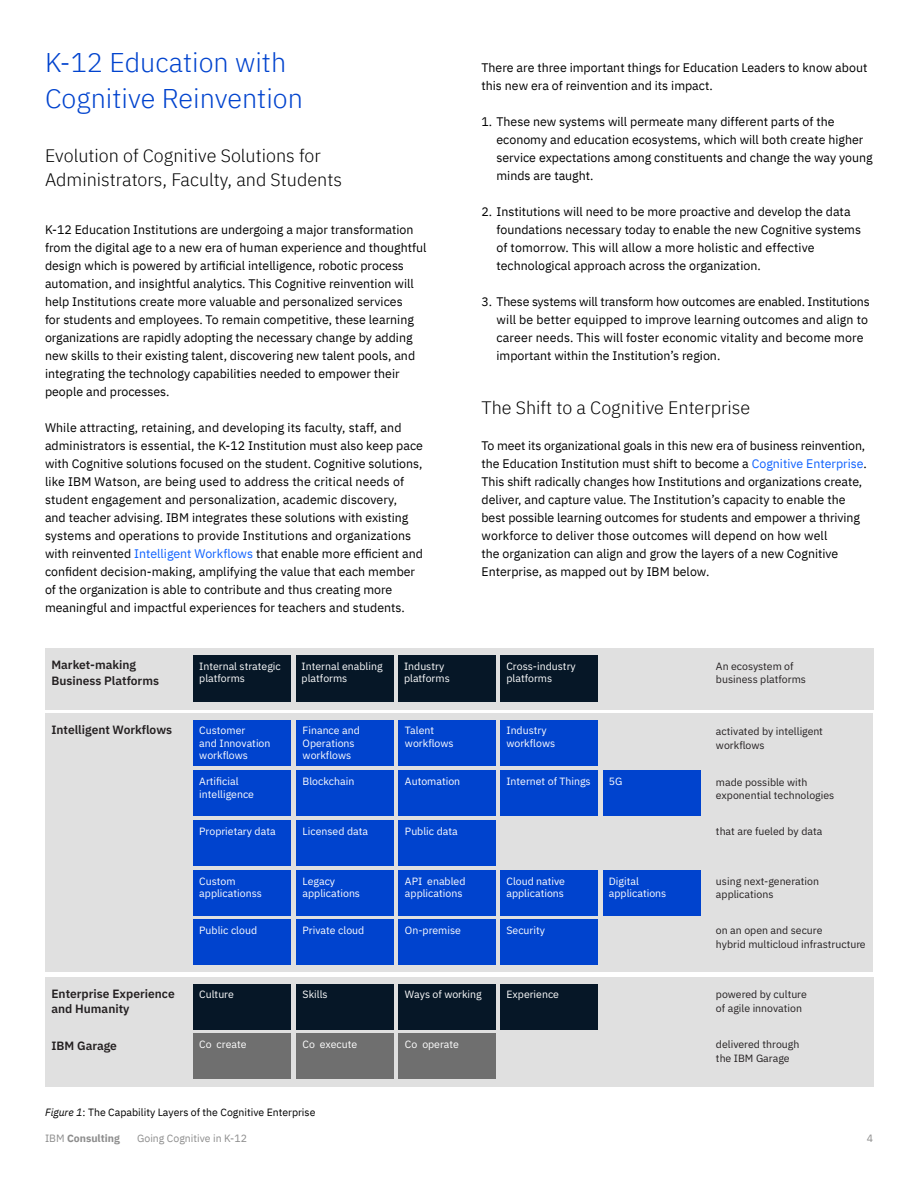
<style>
.page{position:relative;width:918px;height:1188px;background:#fff}
.page>*{position:absolute;margin:0;border:0;box-sizing:border-box;transform-origin:0 0}
.T2_Title_Blue_70{font:300 27px/36px "IBM Plex Sans";color:#0043ce}
.H1_Header{font:300 18px/24px "IBM Plex Sans";color:#000}
.Bodycopy{font:12.3px/18px "IBM Plex Sans";color:#000}
.t1{font:600 12px/15px "IBM Plex Sans";color:#231f20}
.t2{font:10.5px/12.8px "IBM Plex Sans";color:#fff}
.t3{font:10.5px/13.5px "IBM Plex Sans";color:#231f20}
.Figure_caption{font:10.5px "IBM Plex Sans";color:#000}
.t4{font:10.5px "IBM Plex Sans";color:#8d8d8d}
.t5{font:700 10.5px "IBM Plex Sans";color:#8d8d8d}
.s1{color:#0f62fe}
.s2{font-style:italic}
.s3{font-weight:400}
</style>
<div class="page">
<div style="left:45px;top:648px;width:828px;height:61px;background:#e0e0e0"></div>
<div style="left:45px;top:977px;width:828px;height:109px;background:#e0e0e0"></div>
<div style="left:45px;top:714px;width:828px;height:258px;background:#e0e0e0"></div>
<div style="left:193px;top:655px;width:98px;height:47px;background:#061727"></div>
<div style="left:296px;top:655px;width:98px;height:47px;background:#061727"></div>
<div style="left:398px;top:655px;width:98px;height:47px;background:#061727"></div>
<div style="left:500px;top:655px;width:98px;height:47px;background:#061727"></div>
<div style="left:193px;top:721px;width:98px;height:45px;background:#0043ce"></div>
<div style="left:296px;top:721px;width:98px;height:45px;background:#0043ce"></div>
<div style="left:398px;top:721px;width:98px;height:45px;background:#0043ce"></div>
<div style="left:500px;top:721px;width:98px;height:45px;background:#0043ce"></div>
<div style="left:193px;top:770px;width:98px;height:46px;background:#0043ce"></div>
<div style="left:296px;top:770px;width:98px;height:46px;background:#0043ce"></div>
<div style="left:398px;top:770px;width:98px;height:46px;background:#0043ce"></div>
<div style="left:500px;top:770px;width:98px;height:46px;background:#0043ce"></div>
<div style="left:603px;top:770px;width:98px;height:46px;background:#0043ce"></div>
<div style="left:193px;top:820px;width:98px;height:46px;background:#0043ce"></div>
<div style="left:296px;top:820px;width:98px;height:46px;background:#0043ce"></div>
<div style="left:398px;top:820px;width:98px;height:46px;background:#0043ce"></div>
<div style="left:193px;top:870px;width:98px;height:45px;background:#0043ce"></div>
<div style="left:296px;top:870px;width:98px;height:45px;background:#0043ce"></div>
<div style="left:398px;top:870px;width:98px;height:45px;background:#0043ce"></div>
<div style="left:500px;top:870px;width:98px;height:45px;background:#0043ce"></div>
<div style="left:603px;top:870px;width:98px;height:45px;background:#0043ce"></div>
<div style="left:193px;top:920px;width:98px;height:45px;background:#0043ce"></div>
<div style="left:296px;top:920px;width:98px;height:45px;background:#0043ce"></div>
<div style="left:398px;top:920px;width:98px;height:45px;background:#0043ce"></div>
<div style="left:500px;top:920px;width:98px;height:45px;background:#0043ce"></div>
<div style="left:193px;top:984px;width:98px;height:45px;background:#061727"></div>
<div style="left:296px;top:984px;width:98px;height:45px;background:#061727"></div>
<div style="left:398px;top:984px;width:98px;height:45px;background:#061727"></div>
<div style="left:500px;top:984px;width:98px;height:45px;background:#061727"></div>
<div style="left:193px;top:1034px;width:98px;height:45px;background:#6f6f6f"></div>
<div style="left:296px;top:1034px;width:98px;height:45px;background:#6f6f6f"></div>
<div style="left:398px;top:1034px;width:98px;height:45px;background:#6f6f6f"></div>
<p class="T2_Title_Blue_70" style="left:45px;top:42px;width:259px">K-12 Education with<br>Cognitive Reinvention</p>
<p class="H1_Header" style="left:45px;top:142px;width:298px">Evolution of Cognitive Solutions for<br>Administrators, Faculty, and Students</p>
<p class="Bodycopy" style="left:45px;top:220px;width:383px">K-12 Education Institutions are undergoing a major transformation from the digital age to a new era of human experience and thoughtful design which is powered by artificial intelligence, robotic process automation, and insightful analytics. This Cognitive reinvention will help Institutions create more valuable and personalized services<br>for students and employees. To remain competitive, these learning organizations are rapidly adopting the necessary change by adding new skills to their existing talent, discovering new talent pools, and integrating the technology capabilities needed to empower their people and processes.</p>
<p class="Bodycopy" style="left:45px;top:418px;width:379px">While attracting, retaining, and developing its faculty, staff, and administrators is essential, the K-12 Institution must also keep pace with Cognitive solutions focused on the student. Cognitive solutions, like IBM Watson, are being used to address the critical needs of student engagement and personalization, academic discovery,<br>and teacher advising. IBM integrates these solutions with existing systems and operations to provide Institutions and organizations with reinvented <span class="s1">Intelligent Workflows</span> that enable more efficient and confident decision-making, amplifying the value that each member of the organization is able to contribute and thus creating more meaningful and impactful experiences for teachers and students.</p>
<p class="Bodycopy" style="left:482px;top:58px;width:387px">There are three important things for Education Leaders to know about this new era of reinvention and its impact.</p>
<p class="Bodycopy" style="left:496px;top:112px;width:378px;text-indent:-15px">1. These new systems will permeate many different parts of the economy and education ecosystems, which will both create higher service expectations among constituents and change the way young minds are taught.</p>
<p class="Bodycopy" style="left:496px;top:202px;width:366px;text-indent:-15px">2. Institutions will need to be more proactive and develop the data foundations necessary today to enable the new Cognitive systems of tomorrow. This will allow a more holistic and effective technological approach across the organization.</p>
<p class="Bodycopy" style="left:496px;top:292px;width:375px;text-indent:-15px">3. These systems will transform how outcomes are enabled. Institutions will be better equipped to improve learning outcomes and align to career needs. This will foster economic vitality and become more important within the Institution’s region.</p>
<p class="H1_Header" style="left:482px;top:394px;width:270px">The Shift to a Cognitive Enterprise</p>
<p class="Bodycopy" style="left:482px;top:436px;width:387px">To meet its organizational goals in this new era of business reinvention, the Education Institution must shift to become a <span class="s1">Cognitive Enterprise</span>.<br>This shift radically changes how Institutions and organizations create, deliver, and capture value. The Institution’s capacity to enable the best possible learning outcomes for students and empower a thriving workforce to deliver those outcomes will depend on how well<br>the organization can align and grow the layers of a new Cognitive Enterprise, as mapped out by IBM below.</p>
<p class="t1" style="left:51px;top:657px;width:109px">Market-making<br>Business Platforms</p>
<p class="t3" style="left:716px;top:658px;width:92px">An ecosystem of business platforms</p>
<p class="t2" style="left:302px;top:659px;width:82px">Internal enabling platforms</p>
<p class="t2" style="left:404px;top:659px;width:47px">Industry platforms</p>
<p class="t2" style="left:506px;top:659px;width:71px">Cross-industry platforms</p>
<p class="t2" style="left:199px;top:659px;width:83px">Internal strategic platforms</p>
<p class="t1" style="left:51px;top:721px;width:122px">Intelligent Workflows</p>
<p class="t1" style="left:51px;top:986px;width:125px">Enterprise Experience and Humanity</p>
<p class="t1" style="left:51px;top:1037px;width:67px">IBM Garage</p>
<p class="t2" style="left:199px;top:723px;width:73px">Customer<br>and Innovation workflows</p>
<p class="t2" style="left:303px;top:723px;width:59px">Finance and<br>Operations workflows</p>
<p class="t2" style="left:405px;top:723px;width:50px">Talent workflows</p>
<p class="t2" style="left:506px;top:723px;width:50px">Industry workflows</p>
<p class="t2" style="left:199px;top:774px;width:56px">Artificial intelligence</p>
<p class="t2" style="left:303px;top:774px;width:53px">Blockchain</p>
<p class="t2" style="left:405px;top:774px;width:57px">Automation</p>
<p class="t2" style="left:506px;top:774px;width:86px">Internet of Things</p>
<p class="t2" style="left:609px;top:774px;width:15px">5G</p>
<p class="t2" style="left:199px;top:824px;width:78px">Proprietary data</p>
<p class="t2" style="left:303px;top:824px;width:67px">Licensed data</p>
<p class="t2" style="left:405px;top:824px;width:54px">Public data</p>
<p class="t2" style="left:199px;top:874px;width:64px">Custom applicationss</p>
<p class="t2" style="left:303px;top:874px;width:59px">Legacy applications</p>
<p class="t2" style="left:405px;top:874px;width:62px">API enabled applications</p>
<p class="t2" style="left:506px;top:874px;width:60px">Cloud native applications</p>
<p class="t2" style="left:609px;top:874px;width:59px">Digital applications</p>
<p class="t2" style="left:199px;top:923px;width:59px">Public cloud</p>
<p class="t2" style="left:303px;top:923px;width:63px">Private cloud</p>
<p class="t2" style="left:405px;top:923px;width:58px">On-premise</p>
<p class="t2" style="left:506px;top:923px;width:40px">Security</p>
<p class="t2" style="left:199px;top:987px;width:36px">Culture</p>
<p class="t2" style="left:303px;top:987px;width:27px">Skills</p>
<p class="t2" style="left:405px;top:987px;width:78px">Ways of working</p>
<p class="t2" style="left:506px;top:987px;width:54px">Experience</p>
<p class="t2" style="left:199px;top:1037px;width:49px">Co create</p>
<p class="t2" style="left:303px;top:1037px;width:56px">Co execute</p>
<p class="t2" style="left:405px;top:1037px;width:56px">Co operate</p>
<p class="Figure_caption" style="left:45px;top:1104px;width:272px"><span class="s2">Figure 1</span>: The Capability Layers of the Cognitive Enterprise</p>
<p class="t3" style="left:716px;top:724px;width:108px">activated by intelligent workflows</p>
<p class="t3" style="left:716px;top:774px;width:120px">made possible with exponential technologies</p>
<p class="t3" style="left:716px;top:823px;width:108px">that are fueled by data</p>
<p class="t3" style="left:716px;top:873px;width:105px">using next-generation applications</p>
<p class="t3" style="left:716px;top:923px;width:151px">on an open and secure<br>hybrid multicloud infrastructure</p>
<p class="t3" style="left:716px;top:987px;width:93px">powered by culture of agile innovation</p>
<p class="t3" style="left:716px;top:1037px;width:85px">delivered through the IBM Garage</p>
<p class="t5" style="left:45px;top:1130px;width:76px"><span class="s3">IBM</span> Consulting</p>
<p class="t4" style="left:137px;top:1130px;width:111px">Going Cognitive in K-12</p>
<p class="t4" style="left:867px;top:1130px;width:8px">4</p>
</div>
